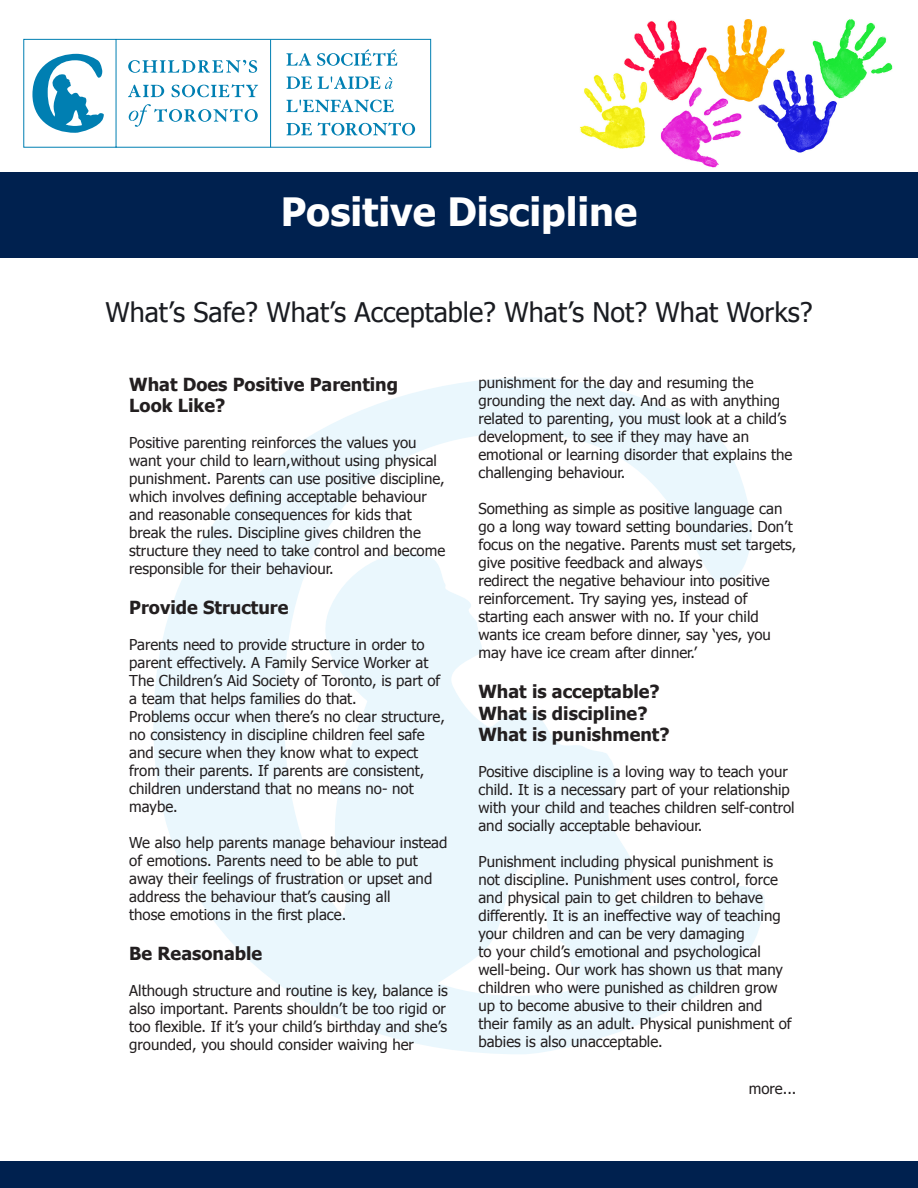
<style>
.page{position:relative;width:918px;height:1188px;background:#fff}
.page>*{position:absolute;margin:0;border:0;box-sizing:border-box;transform-origin:0 0}
.t1{font:700 39px "Tahoma";color:#fff}
.t2{font:27px "Tahoma";color:#1a1c21}
.t3{font:700 18px/21.6px "Tahoma";color:#231f20}
.t4{font:15px/18px "Tahoma";color:#231f20}
</style>
<div class="page">
<img style="left:580px;top:19px;width:313px;height:149px">
<svg style="left:153px;top:378px;width:612px;height:676px;fill:#eaf7fd"></svg>
<div style="left:0;top:172px;width:918px;height:86px;background:#00214f"></div>
<svg style="left:23px;top:39px;width:408px;height:109px"></svg>
<svg style="left:32px;top:54px;width:72px;height:79px"></svg>
<svg style="left:128px;top:60px;width:129px;height:13px"></svg>
<svg style="left:128px;top:85px;width:36px;height:12px"></svg>
<svg style="left:172px;top:84px;width:86px;height:13px"></svg>
<svg style="left:129px;top:104px;width:129px;height:23px"></svg>
<svg style="left:286px;top:53px;width:25px;height:13px"></svg>
<svg style="left:317px;top:49px;width:80px;height:17px"></svg>
<svg style="left:287px;top:77px;width:25px;height:12px"></svg>
<svg style="left:318px;top:76px;width:74px;height:13px"></svg>
<svg style="left:286px;top:100px;width:108px;height:12px"></svg>
<svg style="left:287px;top:123px;width:25px;height:12px"></svg>
<svg style="left:318px;top:123px;width:97px;height:12px"></svg>
<hr style="left:270px;top:40px;width:1px;height:107px;background:#007fb2">
<div style="left:0;top:1161px;width:918px;height:27px;background:#00214f"></div>
<h1 class="t1" style="left:281px;top:184px;width:358px">Positive Discipline</h1>
<h2 class="t2" style="left:105px;top:294px;width:709px">What’s Safe? What’s Acceptable? What’s Not? What Works?</h2>
<p class="t3" style="left:129px;top:372px;width:270px">What Does Positive Parenting<br>Look Like?</p>
<p class="t4" style="left:129px;top:433px;width:317px">Positive parenting reinforces the values you want your child to learn,without using physical punishment. Parents can use positive discipline, which involves defining acceptable behaviour and reasonable consequences for kids that break the rules. Discipline gives children the structure they need to take control and become responsible for their behaviour.</p>
<p class="t3" style="left:129px;top:596px;width:161px">Provide Structure</p>
<p class="t4" style="left:129px;top:635px;width:317px">Parents need to provide structure in order to parent effectively. A Family Service Worker at The Children’s Aid Society of Toronto, is part of a team that helps families do that.<br>Problems occur when there’s no clear structure, no consistency in discipline children feel safe and secure when they know what to expect from their parents. If parents are consistent, children understand that no means no- not maybe.</p>
<p class="t4" style="left:129px;top:833px;width:320px">We also help parents manage behaviour instead of emotions. Parents need to be able to put away their feelings of frustration or upset and address the behaviour that’s causing all<br>those emotions in the first place.</p>
<p class="t3" style="left:129px;top:941px;width:135px">Be Reasonable</p>
<p class="t4" style="left:129px;top:980px;width:320px">Although structure and routine is key, balance is also important. Parents shouldn’t be too rigid or too flexible. If it’s your child’s birthday and she’s grounded, you should consider waiving her</p>
<p class="t4" style="left:478px;top:373px;width:316px">punishment for the day and resuming the grounding the next day. And as with anything related to parenting, you must look at a child’s development, to see if they may have an emotional or learning disorder that explains the challenging behaviour.</p>
<p class="t4" style="left:478px;top:499px;width:320px">Something as simple as positive language can go a long way toward setting boundaries. Don’t focus on the negative. Parents must set targets, give positive feedback and always<br>redirect the negative behaviour into positive reinforcement. Try saying yes, instead of starting each answer with no. If your child wants ice cream before dinner, say ‘yes, you may have ice cream after dinner.’</p>
<p class="t3" style="left:478px;top:680px;width:193px">What is acceptable?<br>What is discipline?<br>What is punishment?</p>
<p class="t4" style="left:478px;top:762px;width:318px">Positive discipline is a loving way to teach your child. It is a necessary part of your relationship with your child and teaches children self-control and socially acceptable behaviour.</p>
<p class="t4" style="left:478px;top:852px;width:315px">Punishment including physical punishment is not discipline. Punishment uses control, force and physical pain to get children to behave differently. It is an ineffective way of teaching your children and can be very damaging<br>to your child’s emotional and psychological well-being. Our work has shown us that many children who were punished as children grow up to become abusive to their children and their family as an adult. Physical punishment of babies is also unacceptable.</p>
<p class="t4" style="left:749px;top:1079px;width:49px">more...</p>
</div>
